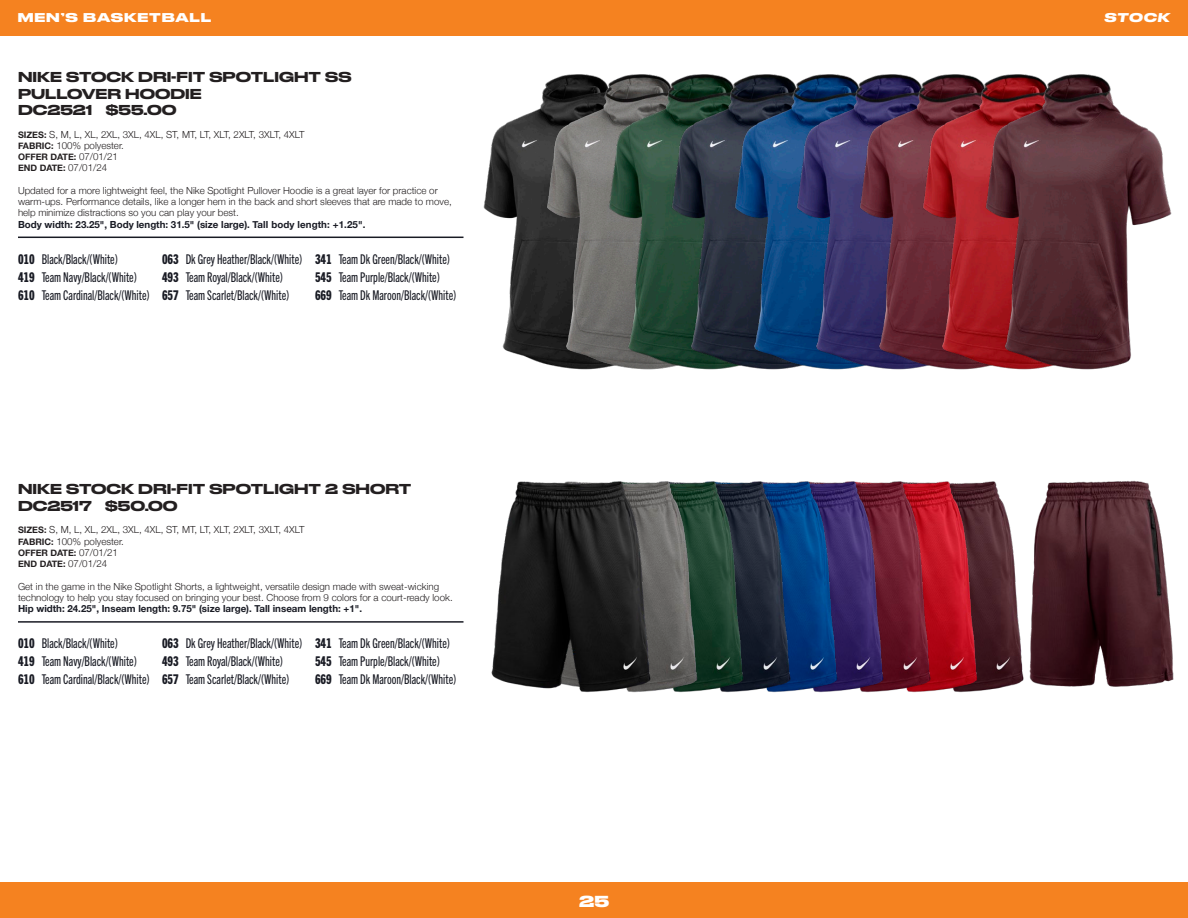
<style>
.page{position:relative;width:1188px;height:918px;background:#fff}
.page>*{position:absolute;margin:0;border:0;box-sizing:border-box;transform-origin:0 0}
.t1{font:700 15px "Druk Wide";color:#fff}
.COLOR_NAME_Nested{font:13.5px "Trade Gothic Next LT Pro Cm";color:#191b24}
.Not_NEW{font:500 13.5px/16.5px "Druk Wide";color:#231f20}
.NEW{font:500 13.5px "Druk Wide";color:#231f20}
.t2{font:700 12px "Druk Wide";letter-spacing:.07em;color:#fff}
.t3{font:italic 700 12px "Druk Wide";letter-spacing:.065em;color:#fff}
.BODY_COPY{font:300 9.75px/11.2px "Helvetica Neue";color:#231f20}
.SIZE_FABRIC_DATE_Nested{font:300 9.75px "Helvetica Neue";color:#231f20}
.Widths_Rule_Below{font:700 9.75px "Helvetica Neue";color:#191b24}
.SIZE_FABRIC_DATE_Nested-2{font:700 9px "Helvetica Neue";color:#231f20}
.s1{font-weight:700;font-size:9px}
.s2{font-weight:300;font-size:9.75px}
.s3{font-family:"Trade Gothic Next LT Pro Hv Cm"}
</style>
<div class="page">
<div style="left:0;top:0;width:1188px;height:36px;background:#f58220"></div>
<div style="left:0;top:882px;width:1188px;height:36px;background:#f58220"></div>
<img style="left:1033px;top:480px;width:141px;height:207px">
<hr style="left:18px;top:237px;width:446px;height:1px;background:#191b24">
<hr style="left:18px;top:621px;width:446px;height:2px;background:#191b24">
<img style="left:483px;top:112px;width:48px;height:247px">
<img style="left:531px;top:74px;width:62px;height:296px">
<img style="left:593px;top:74px;width:63px;height:296px">
<img style="left:656px;top:74px;width:63px;height:296px">
<img style="left:719px;top:74px;width:63px;height:296px">
<img style="left:782px;top:74px;width:62px;height:296px">
<img style="left:844px;top:74px;width:63px;height:296px">
<img style="left:907px;top:74px;width:63px;height:296px">
<img style="left:970px;top:74px;width:202px;height:296px">
<img style="left:987px;top:481px;width:46px;height:209px">
<img style="left:940px;top:481px;width:47px;height:212px">
<img style="left:893px;top:481px;width:47px;height:212px">
<img style="left:847px;top:481px;width:46px;height:212px">
<img style="left:800px;top:481px;width:47px;height:212px">
<img style="left:753px;top:481px;width:47px;height:212px">
<img style="left:707px;top:481px;width:46px;height:212px">
<img style="left:660px;top:481px;width:47px;height:212px">
<img style="left:491px;top:481px;width:169px;height:212px">
<p class="t2" style="left:18px;top:8px;width:195px">MEN’S BASKETBALL</p>
<p class="t3" style="left:1104px;top:8px;width:67px">STOCK</p>
<p class="Not_NEW" style="left:18px;top:68px;width:335px">NIKE STOCK DRI-FIT SPOTLIGHT SS<br>PULLOVER HOODIE</p>
<p class="Not_NEW" style="left:18px;top:101px;width:160px">DC2521 $55.00</p>
<p class="SIZE_FABRIC_DATE_Nested" style="left:18px;top:126px;width:288px"><span class="s1">SIZES:</span> S, M, L, XL, 2XL, 3XL, 4XL, ST, MT, LT, XLT, 2XLT, 3XLT, 4XLT</p>
<p class="SIZE_FABRIC_DATE_Nested" style="left:18px;top:137px;width:107px"><span class="s1">FABRIC:</span> 100% polyester.</p>
<p class="SIZE_FABRIC_DATE_Nested-2" style="left:18px;top:150px;width:102px">OFFER DATE: <span class="s2">07/01/21</span></p>
<p class="SIZE_FABRIC_DATE_Nested-2" style="left:18px;top:161px;width:91px">END DATE: <span class="s2">07/01/24</span></p>
<p class="BODY_COPY" style="left:18px;top:184px;width:435px">Updated for a more lightweight feel, the Nike Spotlight Pullover Hoodie is a great layer for practice or warm-ups. Performance details, like a longer hem in the back and short sleeves that are made to move, help minimize distractions so you can play your best.</p>
<p class="Widths_Rule_Below" style="left:18px;top:216px;width:349px">Body width: 23.25", Body length: 31.5" (size large). Tall body length: +1.25".</p>
<p class="COLOR_NAME_Nested" style="left:18px;top:250px;width:101px"><span class="s3">010</span> Black/Black/(White)</p>
<p class="COLOR_NAME_Nested" style="left:162px;top:250px;width:290px"><span class="s3">063</span> Dk Grey Heather/Black/(White) <span class="s3">341</span> Team Dk Green/Black/(White)</p>
<p class="COLOR_NAME_Nested" style="left:18px;top:268px;width:120px"><span class="s3">419</span> Team Navy/Black/(White)</p>
<p class="COLOR_NAME_Nested" style="left:162px;top:268px;width:123px"><span class="s3">493</span> Team Royal/Black/(White)</p>
<p class="COLOR_NAME_Nested" style="left:315px;top:268px;width:126px"><span class="s3">545</span> Team Purple/Black/(White)</p>
<p class="COLOR_NAME_Nested" style="left:18px;top:286px;width:273px"><span class="s3">610</span> Team Cardinal/Black/(White) <span class="s3">657</span> Team Scarlet/Black/(White)</p>
<p class="COLOR_NAME_Nested" style="left:315px;top:286px;width:143px"><span class="s3">669</span> Team Dk Maroon/Black/(White)</p>
<p class="NEW" style="left:18px;top:478px;width:395px">NIKE STOCK DRI-FIT SPOTLIGHT 2 SHORT</p>
<p class="Not_NEW" style="left:18px;top:496px;width:161px">DC2517 $50.00</p>
<p class="SIZE_FABRIC_DATE_Nested" style="left:18px;top:522px;width:288px"><span class="s1">SIZES:</span> S, M, L, XL, 2XL, 3XL, 4XL, ST, MT, LT, XLT, 2XLT, 3XLT, 4XLT</p>
<p class="SIZE_FABRIC_DATE_Nested" style="left:18px;top:533px;width:107px"><span class="s1">FABRIC:</span> 100% polyester.</p>
<p class="SIZE_FABRIC_DATE_Nested-2" style="left:18px;top:546px;width:102px">OFFER DATE: <span class="s2">07/01/21</span></p>
<p class="SIZE_FABRIC_DATE_Nested-2" style="left:18px;top:557px;width:91px">END DATE: <span class="s2">07/01/24</span></p>
<p class="BODY_COPY" style="left:18px;top:580px;width:436px">Get in the game in the Nike Spotlight Shorts, a lightweight, versatile design made with sweat-wicking technology to help you stay focused on bringing your best. Choose from 9 colors for a court-ready look.</p>
<p class="Widths_Rule_Below" style="left:18px;top:601px;width:346px">Hip width: 24.25", Inseam length: 9.75" (size large). Tall inseam length: +1".</p>
<p class="COLOR_NAME_Nested" style="left:18px;top:634px;width:101px"><span class="s3">010</span> Black/Black/(White)</p>
<p class="COLOR_NAME_Nested" style="left:162px;top:634px;width:290px"><span class="s3">063</span> Dk Grey Heather/Black/(White) <span class="s3">341</span> Team Dk Green/Black/(White)</p>
<p class="COLOR_NAME_Nested" style="left:18px;top:652px;width:120px"><span class="s3">419</span> Team Navy/Black/(White)</p>
<p class="COLOR_NAME_Nested" style="left:162px;top:652px;width:123px"><span class="s3">493</span> Team Royal/Black/(White)</p>
<p class="COLOR_NAME_Nested" style="left:315px;top:652px;width:126px"><span class="s3">545</span> Team Purple/Black/(White)</p>
<p class="COLOR_NAME_Nested" style="left:18px;top:670px;width:273px"><span class="s3">610</span> Team Cardinal/Black/(White) <span class="s3">657</span> Team Scarlet/Black/(White)</p>
<p class="COLOR_NAME_Nested" style="left:315px;top:670px;width:143px"><span class="s3">669</span> Team Dk Maroon/Black/(White)</p>
<p class="t1" style="left:579px;top:888px;width:31px">25</p>
</div>
